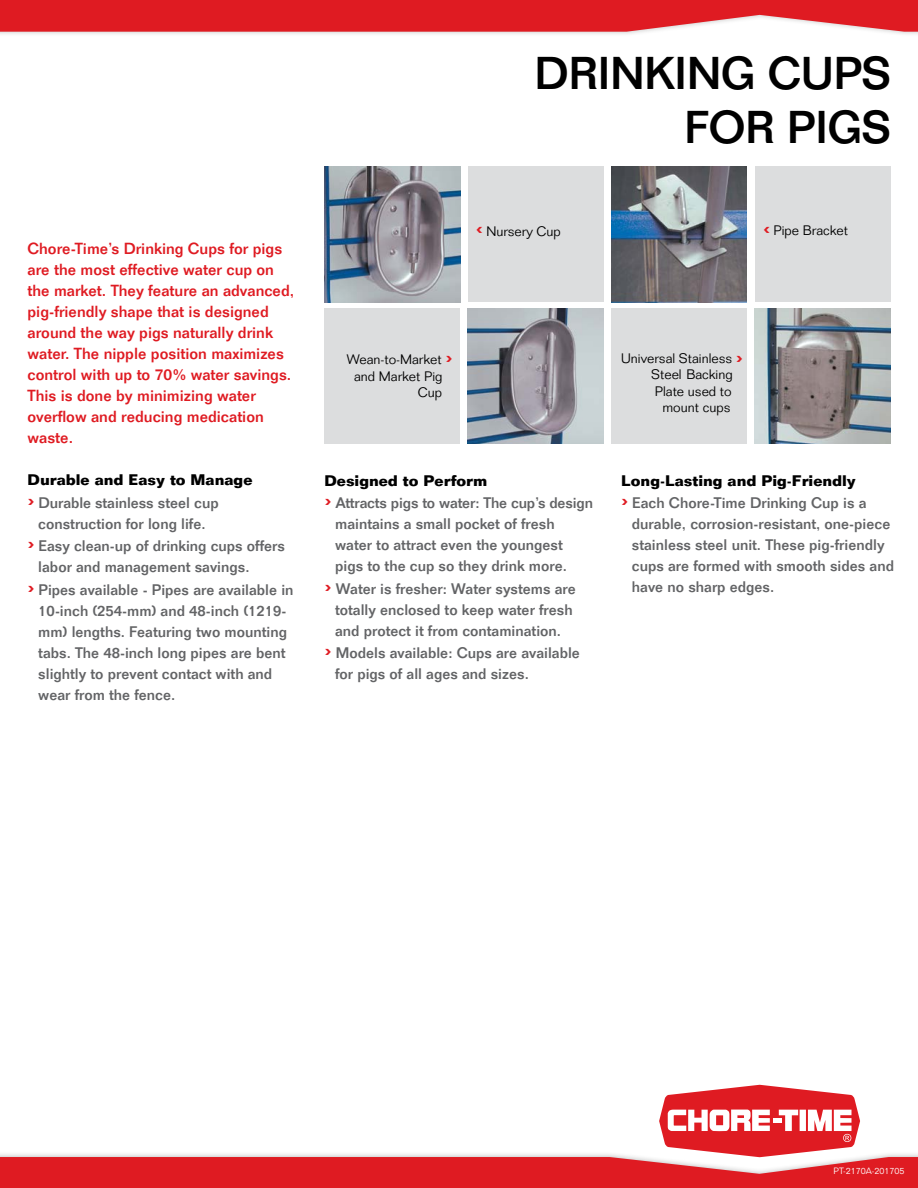
<style>
.page{position:relative;width:918px;height:1188px;background:#fff}
.page>*{position:absolute;margin:0;border:0;box-sizing:border-box;transform-origin:0 0}
.t1{font:500 45px/54px "Folio Std";color:#000;text-align:right}
.t2{font:500 15.75px/21px "Folio Std";color:#df1b22}
.t3{font:500 15px/21px "Folio Std";color:#636466}
.t4{font:300 13.5px "Folio Std";color:#000}
.t5{font:300 9px "Folio Std";color:#fff}
.s1{font-weight:700;color:#000}
.s2{font-size:26.25px;color:#df1b22}
.s3{font-weight:500;font-size:26.25px;color:#df1b22}
</style>
<div class="page">
<div style="left:0;top:0;width:918px;height:38px;background:#000;opacity:.25"></div>
<svg style="left:0;top:0;width:918px;height:32px;background:#e12e34"></svg>
<svg style="left:0;top:1085px;width:918px;height:103px"></svg>
<img style="left:611px;top:166px;width:136px;height:136px">
<img style="left:755px;top:308px;width:135px;height:136px">
<div style="left:755px;top:166px;width:135px;height:136px;background:#dcddde"></div>
<div style="left:611px;top:308px;width:136px;height:136px;background:#dcddde"></div>
<img style="left:324px;top:167px;width:136px;height:135px">
<img style="left:468px;top:308px;width:136px;height:136px">
<div style="left:468px;top:167px;width:136px;height:135px;background:#dcddde"></div>
<div style="left:324px;top:308px;width:136px;height:136px;background:#dcddde"></div>
<h1 class="t1" style="left:535px;top:46px;width:357px">DRINKING CUPS<br>FOR PIGS</h1>
<p class="t2" style="left:28px;top:238px;width:268px">Chore-Time’s Drinking Cups for pigs are the most effective water cup on the market. They feature an advanced, pig-friendly shape that is designed around the way pigs naturally drink water. The nipple position maximizes control with up to 70% water savings.<br>This is done by minimizing water overflow and reducing medication waste.</p>
<p class="t3" style="left:28px;top:469px;width:226px;line-height:22.5px"><span class="s1">Durable and Easy to Manage </span><span class="s2">›</span> Durable stainless steel cup</p>
<p class="t3" style="left:28px;top:512px;width:259px;line-height:22.5px;text-indent:11px">construction for long life.<br><span class="s2">›</span> Easy clean-up of drinking cups offers</p>
<p class="t3" style="left:28px;top:556px;width:268px;line-height:22.5px;text-indent:11px">labor and management savings.<br><span class="s2">›</span> Pipes available - Pipes are available in</p>
<p class="t3" style="left:38px;top:600px;width:250px">10-inch (254-mm) and 48-inch (1219- mm) lengths. Featuring two mounting tabs. The 48-inch long pipes are bent slightly to prevent contact with and wear from the fence.</p>
<p class="t4" style="left:476px;top:223px;width:86px"><span class="s3">‹</span> Nursery Cup</p>
<p class="t4" style="left:763px;top:223px;width:86px"><span class="s3">‹</span> Pipe Bracket</p>
<p class="t4" style="left:347px;top:352px;width:108px">Wean-to-Market <span class="s3">›</span></p>
<p class="t4" style="left:354px;top:368px;width:90px">and Market Pig</p>
<p class="t4" style="left:418px;top:384px;width:26px">Cup</p>
<p class="t4" style="left:621px;top:350px;width:124px">Universal Stainless <span class="s3">›</span></p>
<p class="t4" style="left:651px;top:367px;width:83px">Steel Backing</p>
<p class="t4" style="left:655px;top:383px;width:78px">Plate used to</p>
<p class="t4" style="left:662px;top:399px;width:70px">mount cups</p>
<p class="t3" style="left:324px;top:469px;width:270px;line-height:22.5px"><span class="s1">Designed to Perform<br></span><span class="s2">›</span> Attracts pigs to water: The cup’s design</p>
<p class="t3" style="left:335px;top:513px;width:233px">maintains a small pocket of fresh water to attract even the youngest pigs to the cup so they drink more.</p>
<p class="t3" style="left:324px;top:578px;width:253px;text-align:center"><span class="s2">›</span> Water is fresher: Water systems are totally enclosed to keep water fresh and protect it from contamination.</p>
<p class="t3" style="left:335px;top:642px;width:246px;text-indent:-11px"><span class="s2">›</span> Models available: Cups are available for pigs of all ages and sizes.</p>
<p class="t3" style="left:621px;top:469px;width:247px;line-height:22.5px"><span class="s1">Long-Lasting and Pig-Friendly </span><span class="s2">›</span> Each Chore-Time Drinking Cup is a</p>
<p class="t3" style="left:632px;top:513px;width:264px">durable, corrosion-resistant, one-piece stainless steel unit. These pig-friendly cups are formed with smooth sides and have no sharp edges.</p>
<p class="t5" style="left:834px;top:1166px;width:72px">PT-2170A-201705</p>
</div>
